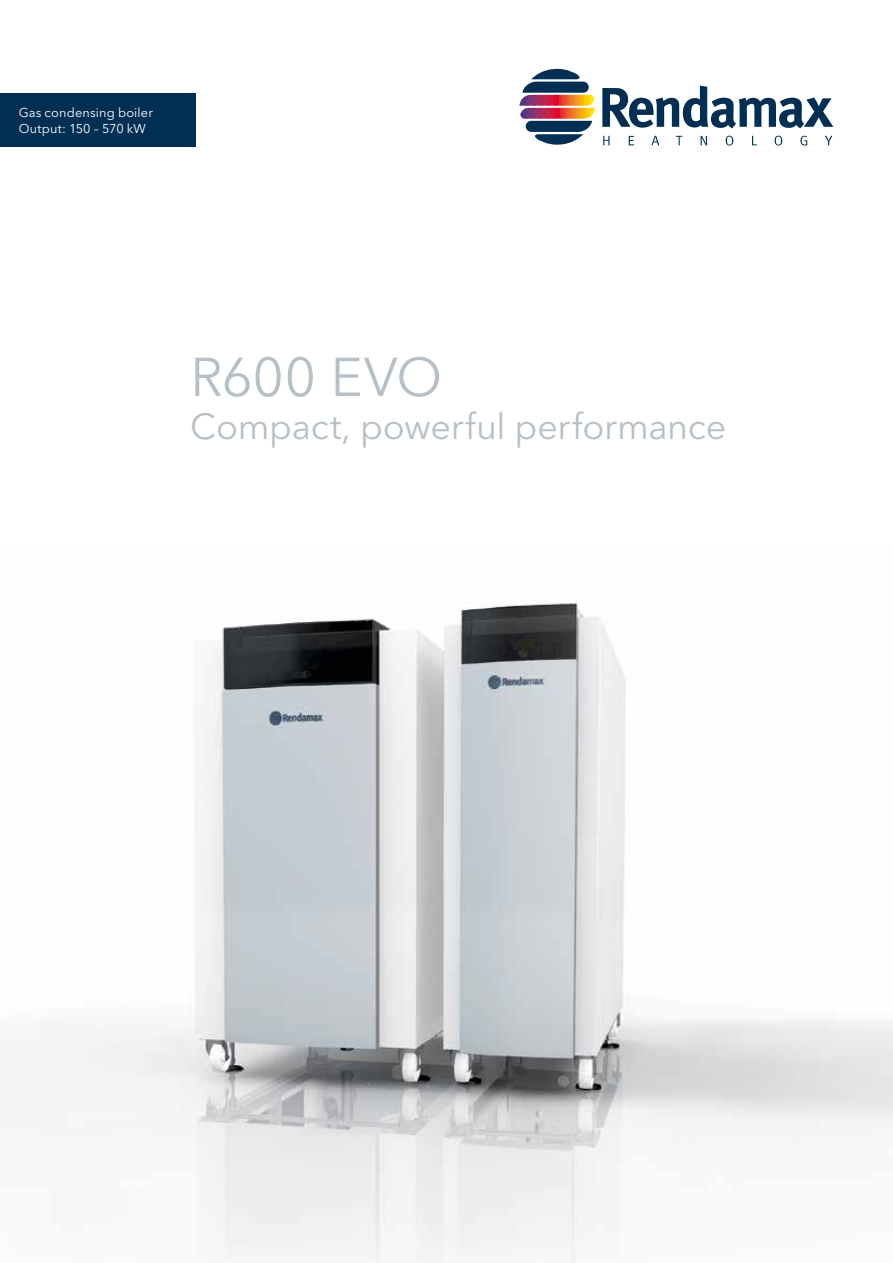
<style>
.page{position:relative;width:893px;height:1263px;background:#fff}
.page>*{position:absolute;margin:0;border:0;box-sizing:border-box;transform-origin:0 0}
.t1{font:54px "Avenir Next LT Pro";letter-spacing:-.005em;color:#b6c0c6}
.t2{font:36px "Avenir Next LT Pro";letter-spacing:-.01em;color:#b6c0c6}
.t3{font:12.75px/16.5px "Avenir Next LT Pro";letter-spacing:.015em;color:#fff}
</style>
<div class="page">
<div style="left:0;top:94px;width:196px;height:53px;background:#002f53"></div>
<svg style="left:519px;top:69px;width:77px;height:76px"></svg>
<svg style="left:602px;top:86px;width:231px;height:42px"></svg>
<svg style="left:603px;top:136px;width:6px;height:9px"></svg>
<svg style="left:629px;top:136px;width:5px;height:9px"></svg>
<svg style="left:651px;top:136px;width:8px;height:9px"></svg>
<svg style="left:676px;top:136px;width:6px;height:9px"></svg>
<svg style="left:701px;top:136px;width:6px;height:9px"></svg>
<svg style="left:726px;top:136px;width:7px;height:10px"></svg>
<svg style="left:752px;top:136px;width:5px;height:9px"></svg>
<svg style="left:775px;top:136px;width:7px;height:10px"></svg>
<svg style="left:800px;top:136px;width:7px;height:10px"></svg>
<svg style="left:825px;top:136px;width:7px;height:9px"></svg>
<img style="left:32px;top:602px;width:861px;height:661px">
<p class="t3" style="left:19px;top:104px;width:136px">Gas condensing boiler<br>Output: 150 – 570 kW</p>
<h1 class="t1" style="left:190px;top:345px;width:253px">R600 EVO</h1>
<h2 class="t2" style="left:190px;top:404px;width:537px">Compact, powerful performance</h2>
</div>
